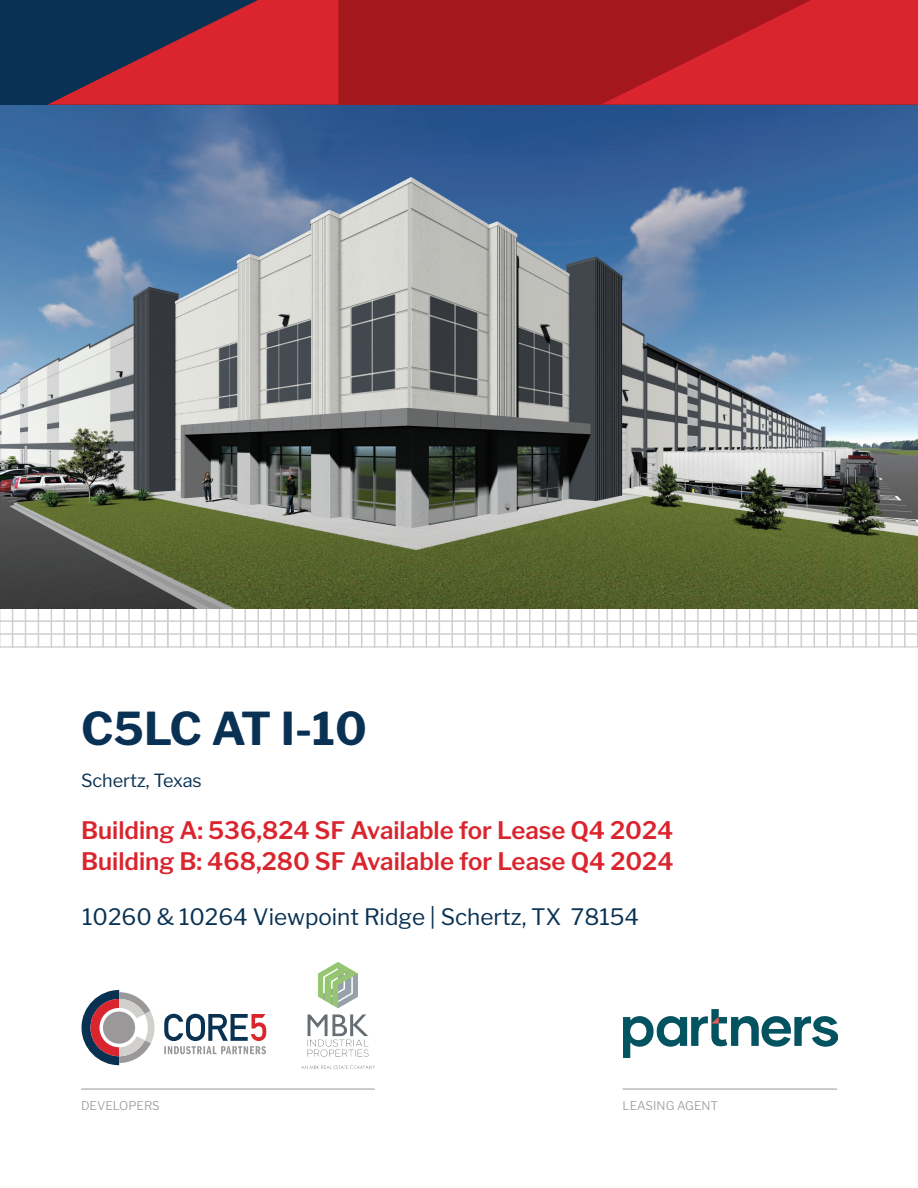
<style>
.page{position:relative;width:918px;height:1188px;background:#fff}
.page>*{position:absolute;margin:0;border:0;box-sizing:border-box;transform-origin:0 0}
.t1{font:700 45px "Libre Franklin";color:#093153}
.t2{font:600 24px/31.8px "Libre Franklin";color:#da252e}
.t3{font:22.5px "Libre Franklin";color:#093152}
.t4{font:18px "Libre Franklin";color:#093153}
.t5{font:300 12px "Libre Franklin";color:#9a9899}
</style>
<div class="page">
<hr style="left:0;top:490px;width:1px;height:158px;background:#d2d0cd">
<hr style="left:12px;top:490px;width:1px;height:158px;background:#d2d0cd">
<hr style="left:25px;top:490px;width:1px;height:158px;background:#d2d0cd">
<hr style="left:38px;top:490px;width:1px;height:158px;background:#d2d0cd">
<hr style="left:51px;top:490px;width:1px;height:158px;background:#d2d0cd">
<hr style="left:64px;top:490px;width:1px;height:158px;background:#d2d0cd">
<hr style="left:76px;top:490px;width:2px;height:158px;background:#d2d0cd">
<hr style="left:89px;top:490px;width:2px;height:158px;background:#d2d0cd">
<hr style="left:102px;top:490px;width:2px;height:158px;background:#d2d0cd">
<hr style="left:115px;top:490px;width:2px;height:158px;background:#d2d0cd">
<hr style="left:128px;top:490px;width:2px;height:158px;background:#d2d0cd">
<hr style="left:141px;top:490px;width:2px;height:158px;background:#d2d0cd">
<hr style="left:154px;top:490px;width:2px;height:158px;background:#d2d0cd">
<hr style="left:167px;top:490px;width:2px;height:158px;background:#d2d0cd">
<hr style="left:0;top:646px;width:168px;height:2px;background:#d2d0cd">
<hr style="left:0;top:633px;width:168px;height:2px;background:#d2d0cd">
<hr style="left:0;top:620px;width:168px;height:2px;background:#d2d0cd">
<hr style="left:180px;top:490px;width:1px;height:158px;background:#d2d0cd">
<hr style="left:193px;top:490px;width:1px;height:158px;background:#d2d0cd">
<hr style="left:206px;top:490px;width:1px;height:158px;background:#d2d0cd">
<hr style="left:219px;top:490px;width:1px;height:158px;background:#d2d0cd">
<hr style="left:232px;top:490px;width:1px;height:158px;background:#d2d0cd">
<hr style="left:245px;top:490px;width:1px;height:158px;background:#d2d0cd">
<hr style="left:257px;top:490px;width:2px;height:158px;background:#d2d0cd">
<hr style="left:270px;top:490px;width:2px;height:158px;background:#d2d0cd">
<hr style="left:283px;top:490px;width:2px;height:158px;background:#d2d0cd">
<hr style="left:296px;top:490px;width:2px;height:158px;background:#d2d0cd">
<hr style="left:309px;top:490px;width:2px;height:158px;background:#d2d0cd">
<hr style="left:322px;top:490px;width:2px;height:158px;background:#d2d0cd">
<hr style="left:335px;top:490px;width:2px;height:158px;background:#d2d0cd">
<hr style="left:348px;top:490px;width:2px;height:158px;background:#d2d0cd">
<hr style="left:361px;top:490px;width:1px;height:158px;background:#d2d0cd">
<hr style="left:374px;top:490px;width:1px;height:158px;background:#d2d0cd">
<hr style="left:387px;top:490px;width:1px;height:158px;background:#d2d0cd">
<hr style="left:400px;top:490px;width:1px;height:158px;background:#d2d0cd">
<hr style="left:413px;top:490px;width:1px;height:158px;background:#d2d0cd">
<hr style="left:426px;top:490px;width:1px;height:158px;background:#d2d0cd">
<hr style="left:439px;top:490px;width:1px;height:158px;background:#d2d0cd">
<hr style="left:451px;top:490px;width:2px;height:158px;background:#d2d0cd">
<hr style="left:464px;top:490px;width:2px;height:158px;background:#d2d0cd">
<hr style="left:477px;top:490px;width:2px;height:158px;background:#d2d0cd">
<hr style="left:490px;top:490px;width:2px;height:158px;background:#d2d0cd">
<hr style="left:503px;top:490px;width:2px;height:158px;background:#d2d0cd">
<hr style="left:516px;top:490px;width:2px;height:158px;background:#d2d0cd">
<hr style="left:529px;top:490px;width:2px;height:158px;background:#d2d0cd">
<hr style="left:542px;top:490px;width:2px;height:158px;background:#d2d0cd">
<hr style="left:555px;top:490px;width:1px;height:158px;background:#d2d0cd">
<hr style="left:168px;top:646px;width:401px;height:2px;background:#d2d0cd">
<hr style="left:168px;top:633px;width:401px;height:2px;background:#d2d0cd">
<hr style="left:168px;top:620px;width:401px;height:2px;background:#d2d0cd">
<hr style="left:568px;top:490px;width:1px;height:158px;background:#d2d0cd">
<hr style="left:581px;top:490px;width:1px;height:158px;background:#d2d0cd">
<hr style="left:594px;top:490px;width:1px;height:158px;background:#d2d0cd">
<hr style="left:607px;top:490px;width:1px;height:158px;background:#d2d0cd">
<hr style="left:620px;top:490px;width:1px;height:158px;background:#d2d0cd">
<hr style="left:632px;top:490px;width:2px;height:158px;background:#d2d0cd">
<hr style="left:645px;top:490px;width:2px;height:158px;background:#d2d0cd">
<hr style="left:658px;top:490px;width:2px;height:158px;background:#d2d0cd">
<hr style="left:671px;top:490px;width:2px;height:158px;background:#d2d0cd">
<hr style="left:684px;top:490px;width:2px;height:158px;background:#d2d0cd">
<hr style="left:697px;top:490px;width:2px;height:158px;background:#d2d0cd">
<hr style="left:710px;top:490px;width:2px;height:158px;background:#d2d0cd">
<hr style="left:723px;top:490px;width:1px;height:158px;background:#d2d0cd">
<hr style="left:736px;top:490px;width:1px;height:158px;background:#d2d0cd">
<hr style="left:749px;top:490px;width:1px;height:158px;background:#d2d0cd">
<hr style="left:762px;top:490px;width:1px;height:158px;background:#d2d0cd">
<hr style="left:775px;top:490px;width:1px;height:158px;background:#d2d0cd">
<hr style="left:788px;top:490px;width:1px;height:158px;background:#d2d0cd">
<hr style="left:801px;top:490px;width:1px;height:158px;background:#d2d0cd">
<hr style="left:813px;top:490px;width:2px;height:158px;background:#d2d0cd">
<hr style="left:826px;top:490px;width:2px;height:158px;background:#d2d0cd">
<hr style="left:839px;top:490px;width:2px;height:158px;background:#d2d0cd">
<hr style="left:852px;top:490px;width:2px;height:158px;background:#d2d0cd">
<hr style="left:865px;top:490px;width:2px;height:158px;background:#d2d0cd">
<hr style="left:878px;top:490px;width:2px;height:158px;background:#d2d0cd">
<hr style="left:891px;top:490px;width:2px;height:158px;background:#d2d0cd">
<hr style="left:904px;top:490px;width:2px;height:158px;background:#d2d0cd">
<hr style="left:917px;top:490px;width:1px;height:158px;background:#d2d0cd">
<hr style="left:568px;top:646px;width:350px;height:2px;background:#d2d0cd">
<hr style="left:568px;top:633px;width:350px;height:2px;background:#d2d0cd">
<hr style="left:568px;top:620px;width:350px;height:2px;background:#d2d0cd">
<img style="left:0;top:105px;width:918px;height:504px">
<div style="left:0;top:0;width:918px;height:105px;background:#093153"></div>
<svg style="left:47px;top:0;width:871px;height:105px;fill:#da252e"></svg>
<svg style="left:338px;top:0;width:473px;height:105px;background:#af1a20"></svg>
<hr style="left:81px;top:1089px;width:294px;height:1px;background:#9a9899">
<hr style="left:623px;top:1089px;width:214px;height:1px;background:#9a9899">
<img style="left:624px;top:1010px;width:213px;height:47px">
<img style="left:301px;top:962px;width:74px;height:107px">
<svg style="left:164px;top:1014px;width:102px;height:40px"></svg>
<svg style="left:82px;top:990px;width:72px;height:75px"></svg>
<h1 class="t1" style="left:81px;top:701px;width:287px">C5LC AT I-10</h1>
<p class="t4" style="left:81px;top:769px;width:122px">Schertz, Texas</p>
<p class="t2" style="left:81px;top:814px;width:594px">Building A: 536,824 SF Available for Lease Q4 2024<br>Building B: 468,280 SF Available for Lease Q4 2024</p>
<p class="t3" style="left:82px;top:904px;width:559px">10260 &amp; 10264 Viewpoint Ridge | Schertz, TX 78154</p>
<p class="t5" style="left:81px;top:1099px;width:80px">DEVELOPERS</p>
<p class="t5" style="left:623px;top:1099px;width:97px">LEASING AGENT</p>
</div>
